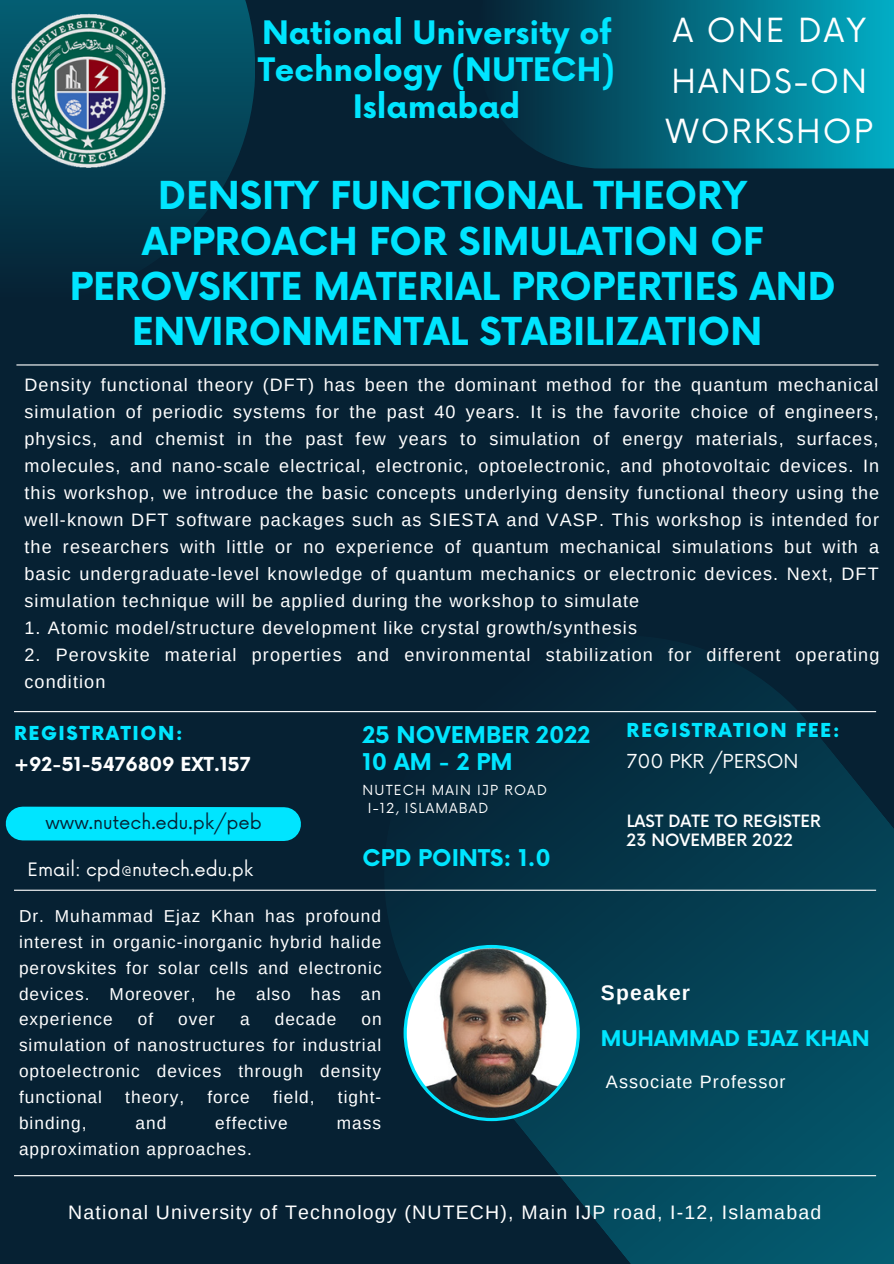
<style>
.page{position:relative;width:894px;height:1264px;background:#fff}
.page>*{position:absolute;margin:0;border:0;box-sizing:border-box;transform-origin:0 0}
.t1{font:700 37.5px/45px "Now";color:#00e5ff;text-align:center}
.t2{font:32.4px/50.7px "Now";letter-spacing:.06em;color:#fff}
.t3{font:700 31.5px/37.2px "Now";color:#00e5ff;text-align:center}
.t4{font:700 22.5px/27px "Now";color:#00e5ff}
.t5{font:700 21.15px "Now";color:#00e5ff}
.t6{font:700 21px "Arimo";letter-spacing:.06em;color:#fff}
.t7{font:19.5px "Arimo";letter-spacing:.06em;color:#fff}
.t8{font:900 18.75px "Now";letter-spacing:.085em;color:#00e5ff}
.t9{font:700 18.75px "Now";color:#fff}
.t10{font:18.75px "Now";color:#fff}
.t11{font:18px/27px "Arimo";letter-spacing:.06em;color:#fff;text-align:justify}
.t12{font:18px "Now";color:#fff}
.t13{font:18px "Now";color:#062133}
.t14{font:17.25px/26px "Arimo";letter-spacing:.06em;color:#fff;text-align:justify}
.t15{font:500 16.5px/19.2px "Now";color:#fff}
.t16{font:13.5px/18px "Now";letter-spacing:.085em;color:#fff}
</style>
<div class="page">
<div style="left:0;top:0;width:893px;height:1263px;background:#062133"></div>
<svg style="left:0;top:0;width:255px;height:251px"></svg>
<svg style="left:287px;top:655px;width:606px;height:608px"></svg>
<svg style="left:403px;top:944px;width:176px;height:177px;background:#73807f"></svg>
<svg style="left:508px;top:0;width:385px;height:168px;background:#036b81"></svg>
<svg style="left:5px;top:789px;width:313px;height:69px"></svg>
<hr style="left:16px;top:364px;width:862px;height:1px;background:#fff">
<img style="left:5px;top:6px;width:168px;height:169px">
<hr style="left:14px;top:711px;width:861px;height:1px;background:#fff">
<hr style="left:14px;top:889px;width:861px;height:1px;background:#fff">
<hr style="left:14px;top:1175px;width:861px;height:1px;background:#fff">
<h3 class="t3" style="left:258px;top:16px;width:358px">National University of<br>Technology (NUTECH)<br>Islamabad</h3>
<h2 class="t2" style="left:665px;top:6px;width:208px">A ONE DAY<br>HANDS-ON<br>WORKSHOP</h2>
<h1 class="t1" style="left:70px;top:176px;width:767px">DENSITY FUNCTIONAL THEORY<br>APPROACH FOR SIMULATION OF<br>PEROVSKITE MATERIAL PROPERTIES AND<br>ENVIRONMENTAL STABILIZATION</h1>
<p class="t11" style="left:25px;top:371px;width:855px">Density functional theory (DFT) has been the dominant method for the quantum mechanical simulation of periodic systems for the past 40 years. It is the favorite choice of engineers, physics, and chemist in the past few years to simulation of energy materials, surfaces, molecules, and nano-scale electrical, electronic, optoelectronic, and photovoltaic devices. In this workshop, we introduce the basic concepts underlying density functional theory using the well-known DFT software packages such as SIESTA and VASP. This workshop is intended for the researchers with little or no experience of quantum mechanical simulations but with a basic undergraduate-level knowledge of quantum mechanics or electronic devices. Next, DFT simulation technique will be applied during the workshop to simulate</p>
<p class="t11" style="left:25px;top:614px;width:614px">1. Atomic model/structure development like crystal growth/synthesis</p>
<p class="t11" style="left:25px;top:641px;width:856px">2. Perovskite material properties and environmental stabilization for different operating condition</p>
<p class="t8" style="left:14px;top:722px;width:170px">REGISTRATION:</p>
<p class="t9" style="left:14px;top:753px;width:238px">+92-51-5476809 EXT.157</p>
<p class="t13" style="left:45px;top:812px;width:218px">www.nutech.edu.pk/peb</p>
<p class="t12" style="left:28px;top:859px;width:227px">Email: cpd@nutech.edu.pk</p>
<p class="t4" style="left:362px;top:722px;width:229px">25 NOVEMBER 2022<br>10AM-2PM</p>
<p class="t16" style="left:367px;top:782px;width:180px;text-indent:-5px">NUTECH MAIN IJP ROAD<br>I-12, ISLAMABAD</p>
<p class="t4" style="left:362px;top:845px;width:190px">CPD POINTS: 1.0</p>
<p class="t14" style="left:19px;top:902px;width:364px">Dr. Muhammad Ejaz Khan has profound interest in organic-inorganic hybrid halide perovskites for solar cells and electronic devices. Moreover, he also has an experience</p>
<p class="t14" style="left:138px;top:1006px;width:17px">of</p>
<p class="t14" style="left:178px;top:1006px;width:38px">over</p>
<p class="t14" style="left:240px;top:1006px;width:11px">a</p>
<p class="t14" style="left:275px;top:1006px;width:63px">decade</p>
<p class="t14" style="left:19px;top:1006px;width:364px;text-indent:342px">on simulation of nanostructures for industrial optoelectronic devices through density functional</p>
<p class="t14" style="left:125px;top:1084px;width:60px">theory,</p>
<p class="t14" style="left:207px;top:1084px;width:44px">force</p>
<p class="t14" style="left:273px;top:1084px;width:43px">field,</p>
<p class="t14" style="left:338px;top:1084px;width:45px">tight-</p>
<p class="t14" style="left:19px;top:1110px;width:69px">binding,</p>
<p class="t14" style="left:135px;top:1110px;width:32px">and</p>
<p class="t14" style="left:215px;top:1110px;width:74px">effective</p>
<p class="t14" style="left:336px;top:1110px;width:46px">mass</p>
<p class="t14" style="left:19px;top:1135px;width:234px">approximation approaches.</p>
<p class="t8" style="left:626px;top:720px;width:215px">REGISTRATION FEE:</p>
<p class="t10" style="left:626px;top:751px;width:173px">700 PKR /PERSON</p>
<p class="t15" style="left:626px;top:812px;width:196px">LAST DATE TO REGISTER<br>23 NOVEMBER 2022</p>
<p class="t6" style="left:600px;top:980px;width:91px">Speaker</p>
<p class="t5" style="left:600px;top:1027px;width:270px">MUHAMMAD EJAZ KHAN</p>
<p class="t11" style="left:605px;top:1068px;width:181px">Associate Professor</p>
<p class="t7" style="left:68px;top:1201px;width:754px">National University of Technology (NUTECH), Main IJP road, I-12, Islamabad</p>
</div>
